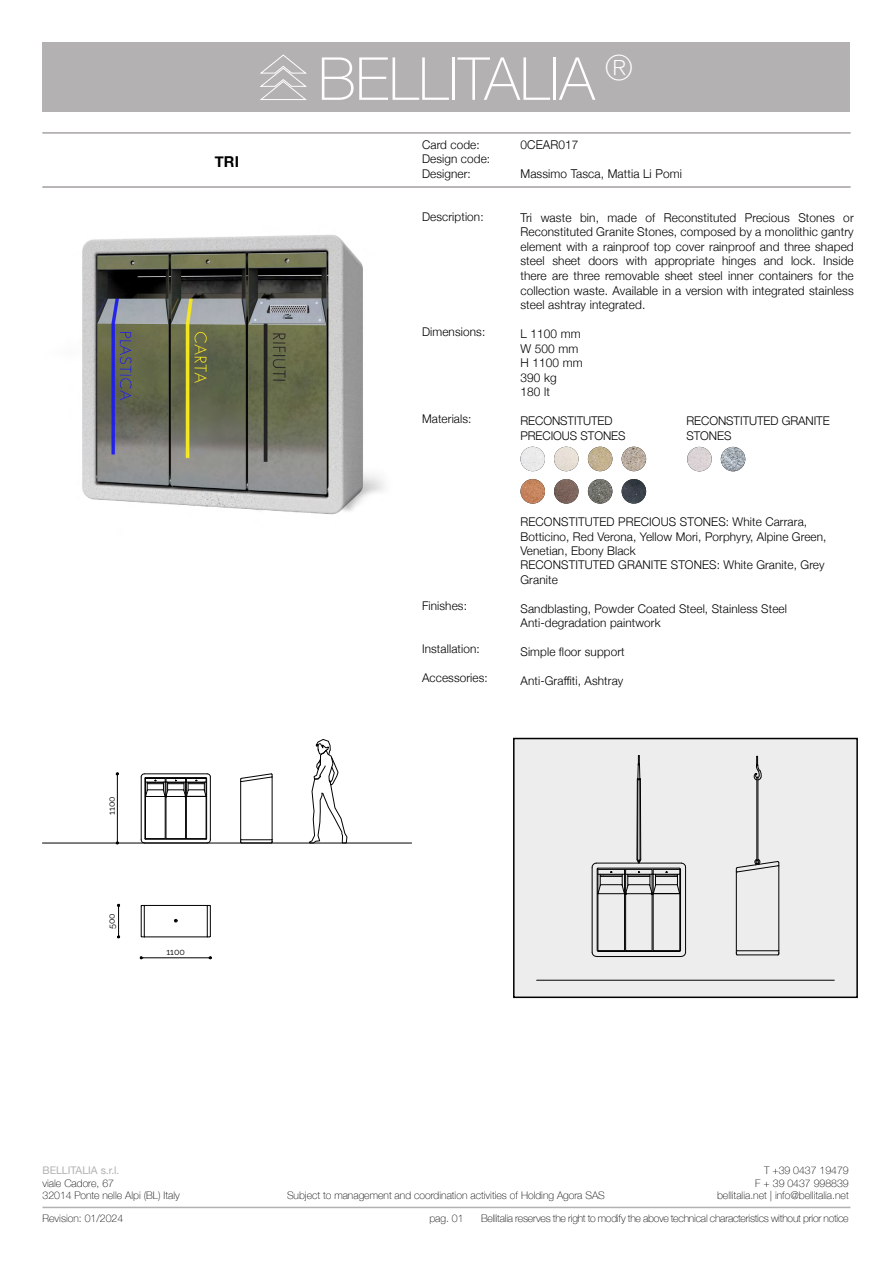
<style>
.page{position:relative;width:893px;height:1263px;background:#fff}
.page>*{position:absolute;margin:0;border:0;box-sizing:border-box;transform-origin:0 0}
.t1{font:100 59.4px "Helvetica Neue";color:#fff}
.t2{font:700 15px "Helvetica Neue";color:#000}
.t3{font:300 12.15px/14.5px "Helvetica Neue";letter-spacing:.01em;color:#000;text-align:justify}
.t4{font:300 12px/14.4px "Helvetica Neue";letter-spacing:.01em;color:#000}
.t5{font:100 10.5px/12.6px "Helvetica Neue";color:#000;text-align:right}
.t6{font:100 10.5px "Helvetica Neue";letter-spacing:-.02em;color:#000}
.t7{font:10.5px "Helvetica Neue";color:#b2b1b1}
.t8{font:8.85px "Raleway";color:#020203}
</style>
<div class="page">
<div style="left:43px;top:42px;width:807px;height:69px;background:#b3b1b1"></div>
<svg style="left:260px;top:54px;width:47px;height:46px"></svg>
<hr style="left:43px;top:186px;width:807px;height:2px;background:#b3b1b1">
<hr style="left:43px;top:132px;width:807px;height:1px;background:#b3b1b1">
<hr style="left:43px;top:1207px;width:807px;height:1px;background:#b3b1b1">
<img style="left:82px;top:235px;width:303px;height:280px">
<img style="left:622px;top:479px;width:24px;height:25px;border-radius:12px">
<img style="left:520px;top:479px;width:25px;height:25px;border-radius:12px">
<img style="left:554px;top:479px;width:24px;height:25px;border-radius:12px">
<img style="left:588px;top:479px;width:24px;height:25px;border-radius:12px">
<img style="left:622px;top:447px;width:24px;height:24px;border-radius:12px">
<img style="left:520px;top:447px;width:25px;height:24px;border-radius:12px">
<img style="left:554px;top:447px;width:24px;height:24px;border-radius:12px">
<img style="left:588px;top:447px;width:24px;height:24px;border-radius:12px">
<img style="left:687px;top:447px;width:25px;height:24px;border-radius:12px">
<img style="left:721px;top:447px;width:24px;height:24px">
<svg style="left:240px;top:773px;width:33px;height:9px"></svg>
<hr style="left:241px;top:839px;width:30px;height:1px;background:#020203">
<hr style="left:272px;top:777px;width:1px;height:63px;background:#020203">
<hr style="left:240px;top:781px;width:1px;height:60px;background:#020203">
<hr style="left:207px;top:906px;width:1px;height:30px;background:#020203">
<hr style="left:144px;top:906px;width:1px;height:30px;background:#020203">
<hr style="left:141px;top:906px;width:1px;height:30px;background:#020203">
<hr style="left:144px;top:937px;width:63px;height:1px;background:#020203">
<hr style="left:210px;top:906px;width:1px;height:30px;background:#020203">
<hr style="left:144px;top:905px;width:63px;height:1px;background:#020203">
<svg style="left:309px;top:739px;width:38px;height:104px"></svg>
<svg style="left:117px;top:904px;width:3px;height:34px"></svg>
<hr style="left:143px;top:957px;width:65px;height:1px;background:#020203">
<hr style="left:117px;top:776px;width:1px;height:65px;background:#020203">
<svg style="left:141px;top:773px;width:70px;height:70px"></svg>
<hr style="left:42px;top:843px;width:369px;height:1px;background:#020203">
<div style="left:514px;top:738px;width:343px;height:259px;background:#ededed"></div>
<div style="left:513px;top:738px;width:345px;height:260px;border:2px solid #000"></div>
<hr style="left:537px;top:980px;width:297px;height:1px;background:#010202">
<hr style="left:737px;top:950px;width:41px;height:1px;background:#020203">
<hr style="left:778px;top:866px;width:1px;height:85px;background:#020203">
<hr style="left:736px;top:872px;width:1px;height:80px;background:#020203">
<hr style="left:737px;top:954px;width:41px;height:1px;background:#020203">
<hr style="left:756px;top:777px;width:1px;height:83px;background:#020203">
<hr style="left:757px;top:777px;width:1px;height:83px;background:#020203">
<svg style="left:736px;top:858px;width:43px;height:15px"></svg>
<svg style="left:754px;top:756px;width:8px;height:25px"></svg>
<svg style="left:591px;top:859px;width:95px;height:98px"></svg>
<hr style="left:639px;top:779px;width:1px;height:80px;background:#020203">
<hr style="left:640px;top:779px;width:1px;height:80px;background:#020203">
<svg style="left:637px;top:755px;width:4px;height:26px"></svg>
<hr style="left:637px;top:779px;width:1px;height:80px;background:#020203">
<p class="t2" style="left:215px;top:150px;width:26px">TRI</p>
<p class="t8" style="left:106px;top:815px;width:20px;rotate:-90deg">1100</p>
<p class="t8" style="left:106px;top:929px;width:17px;rotate:-90deg">500</p>
<p class="t8" style="left:167px;top:947px;width:20px">1100</p>
<h1 class="t1" style="left:318px;top:34px;width:316px">BELLITALIA <sup>®</sup></h1>
<p class="t4" style="left:422px;top:137px;width:70px">Card code:<br>Design code:<br>Designer:</p>
<p class="t4" style="left:422px;top:209px;width:63px">Description:</p>
<p class="t4" style="left:422px;top:324px;width:65px">Dimensions:</p>
<p class="t4" style="left:422px;top:410px;width:51px">Materials:</p>
<p class="t4" style="left:422px;top:597px;width:46px">Finishes:</p>
<p class="t4" style="left:422px;top:641px;width:59px">Installation:</p>
<p class="t4" style="left:422px;top:669px;width:67px">Accessories:</p>
<p class="t3" style="left:520px;top:137px;width:60px">0CEAR017</p>
<p class="t3" style="left:520px;top:166px;width:163px">Massimo Tasca, Mattia Li Pomi</p>
<p class="t3" style="left:520px;top:209px;width:335px">Tri waste bin, made of Reconstituted Precious Stones or Reconstituted Granite Stones, composed by a monolithic gantry element with a rainproof top cover rainproof and three shaped steel sheet doors with appropriate hinges and lock. Inside there are three removable sheet steel inner containers for the collection waste. Available in a version with integrated stainless steel ashtray integrated.</p>
<p class="t3" style="left:520px;top:326px;width:64px;text-align:left">L 1100 mm<br>W 500 mm<br>H 1100 mm<br>390 kg<br>180 lt</p>
<p class="t4" style="left:520px;top:413px;width:94px">RECONSTITUTED</p>
<p class="t4" style="left:686px;top:413px;width:145px">RECONSTITUTED GRANITE</p>
<p class="t4" style="left:520px;top:427px;width:107px">PRECIOUS STONES</p>
<p class="t4" style="left:686px;top:427px;width:47px">STONES</p>
<p class="t4" style="left:520px;top:514px;width:308px">RECONSTITUTED PRECIOUS STONES: White Carrara, Botticino, Red Verona, Yellow Mori, Porphyry, Alpine Green, Venetian, Ebony Black<br>RECONSTITUTED GRANITE STONES: White Granite, Grey Granite</p>
<p class="t4" style="left:520px;top:600px;width:268px">Sandblasting, Powder Coated Steel, Stainless Steel<br>Anti-degradation paintwork</p>
<p class="t4" style="left:520px;top:643px;width:106px">Simple floor support</p>
<p class="t4" style="left:520px;top:672px;width:104px">Anti-Graffiti, Ashtray</p>
<p class="t7" style="left:43px;top:1163px;width:79px">BELLITALIA s.r.l.</p>
<p class="t5" style="left:43px;top:1176px;width:139px;text-align:left">viale Cadore, 67<br>32014 Ponte nelle Alpi (BL) Italy</p>
<p class="t5" style="left:43px;top:1212px;width:82px">Revision: 01/2024</p>
<p class="t5" style="left:429px;top:1212px;width:36px">pag. 01</p>
<p class="t6" style="left:481px;top:1210px;width:369px">Bellitalia reserves the right to modify the above technical characteristics without prior notice</p>
<p class="t5" style="left:717px;top:1163px;width:133px">T +39 0437 19479<br>F + 39 0437 998839 bellitalia.net | info@bellitalia.net</p>
<p class="t5" style="left:287px;top:1189px;width:319px">Subject to management and coordination activities of Holding Agora SAS</p>
</div>
